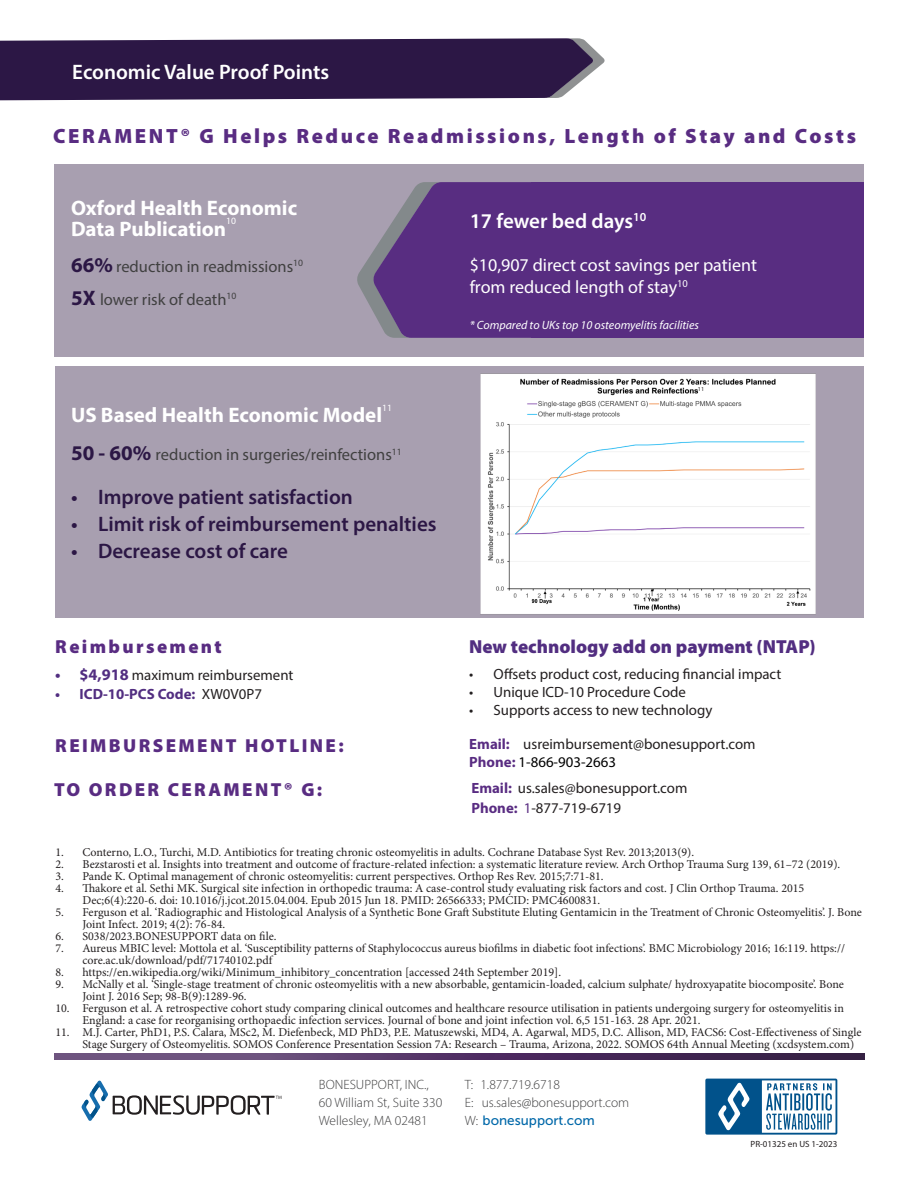
<style>
.page{position:relative;width:918px;height:1188px;background:#fff}
.page>*{position:absolute;margin:0;border:0;box-sizing:border-box;transform-origin:0 0}
.t1{font:600 21px "Myriad Pro";color:#2c1745}
.t2{font:700 21px "Myriad Pro";color:#fff}
.t3{font:600 21px "Myriad Pro";color:#fff}
.t4{font:900 20.7px "Myriad Pro";letter-spacing:.125em;color:#592c82}
.t5{font:900 18.9px "Myriad Pro";letter-spacing:.125em;color:#592c82}
.t6{font:900 18.9px "Myriad Pro";color:#522e81}
.t7{font:18px/21.6px "Myriad Pro";color:#fff}
.t8{font:16.5px "Myriad Pro";color:#404040}
.t9{font:14.85px "Myriad Pro";color:#231f20}
.t10{font:700 14.85px "Myriad Pro";color:#522e81}
.t11{font:14.85px "Myriad Pro";color:#000}
.Paragraph_Style_1{font:300 13.5px "Myriad Pro";color:#3e3e3f}
.Paragraph_Style_1-2{font:13.5px "Museo Sans 500";color:#0068a9}
.t12{font:12px/12px "Minion Pro";color:#231f20}
.t13{font:italic 12px "Myriad Pro";color:#fff}
.t14{font:9.6px "Myriad Pro";color:#fff}
.Paragraph_Style_1-3{font:9px "Myriad Pro";color:#231f20}
.t15{font:6px "Myriad Pro";color:#231f20}
.s1{font-weight:700;font-size:21px;color:#2c1745}
.s2{font-weight:700;font-size:16.2px;color:#522e81}
.s3{font-weight:400;color:#231f20}
.s4{font-weight:700;color:#592c82}
.s5{color:#592c82}
.s6{font-family:"Myriad Pro";font-weight:300;color:#3e3e3f}
</style>
<div class="page">
<div style="left:55px;top:367px;width:809px;height:251px;background:#a89fb0"></div>
<svg style="left:81px;top:1080px;width:201px;height:41px"></svg>
<svg style="left:705px;top:1079px;width:132px;height:56px"></svg>
<svg style="left:0;top:38px;width:605px;height:62px;background:#3c2852"></svg>
<div style="left:54px;top:165px;width:810px;height:192px;background:#a89fb0"></div>
<img style="left:480px;top:374px;width:335px;height:240px">
<img style="left:54px;top:1053px;width:810px;height:7px">
<div style="left:532px;top:182px;width:332px;height:156px;background:#582d81"></div>
<svg style="left:357px;top:182px;width:175px;height:156px;background:#674588"></svg>
<p class="t3" style="left:72px;top:58px;width:258px">Economic Value Proof Points</p>
<p class="t4" style="left:53px;top:122px;width:804px">CERAMENT® G Helps Reduce Readmissions, Length of Stay and Costs</p>
<p class="t2" style="left:71px;top:194px;width:228px">Oxford Health Economic</p>
<p class="t2" style="left:71px;top:215px;width:157px">Data Publication</p>
<p class="t14" style="left:226px;top:215px;width:11px">10</p>
<p class="t8" style="left:71px;top:256px;width:234px"><span class="s1">66%</span> reduction in readmissions<sup>10</sup></p>
<p class="t8" style="left:71px;top:289px;width:167px"><span class="s1">5X</span> lower risk of death<sup>10</sup></p>
<p class="t2" style="left:71px;top:401px;width:313px">US Based Health Economic Model</p>
<p class="t14" style="left:382px;top:401px;width:11px">11</p>
<p class="t8" style="left:71px;top:444px;width:332px"><span class="s1">50 - 60%</span> reduction in surgeries/reinfections<sup>11</sup></p>
<p class="t1" style="left:71px;top:483px;width:283px">• Improve patient satisfaction</p>
<p class="t1" style="left:71px;top:510px;width:367px">• Limit risk of reimbursement penalties</p>
<p class="t1" style="left:71px;top:537px;width:219px">• Decrease cost of care</p>
<p class="t3" style="left:470px;top:207px;width:178px">17 fewer bed days<sup>10</sup></p>
<p class="t7" style="left:470px;top:254px;width:289px">$10,907 direct cost savings per patient from reduced length of stay<sup>10</sup></p>
<p class="t13" style="left:470px;top:317px;width:231px">* Compared to UKs top 10 osteomyelitis facilities</p>
<p class="t15" style="left:698px;top:386px;width:8px">11</p>
<p class="t5" style="left:55px;top:634px;width:168px">Reimbursement</p>
<p class="t6" style="left:469px;top:634px;width:348px">New technology add on payment (NTAP)</p>
<p class="t9" style="left:55px;top:666px;width:240px"><span class="s2">• $4,918</span> maximum reimbursement</p>
<p class="t10" style="left:55px;top:684px;width:208px">• ICD-10-PCS Code: <span class="s3">XW0V0P7</span></p>
<p class="t9" style="left:469px;top:665px;width:314px">• Offsets product cost, reducing financial impact</p>
<p class="t9" style="left:469px;top:683px;width:218px">• Unique ICD-10 Procedure Code</p>
<p class="t9" style="left:469px;top:701px;width:245px">• Supports access to new technology</p>
<p class="t5" style="left:55px;top:733px;width:290px">REIMBURSEMENT HOTLINE:</p>
<p class="t9" style="left:469px;top:735px;width:288px"><span class="s4">Email:</span> usreimbursement@bonesupport.com</p>
<p class="t11" style="left:469px;top:753px;width:148px"><span class="s4">Phone:</span> 1-866-903-2663</p>
<p class="t5" style="left:54px;top:777px;width:270px">TO ORDER CERAMENT® G:</p>
<p class="t9" style="left:471px;top:779px;width:217px"><span class="s4">Email:</span> us.sales@bonesupport.com</p>
<p class="t9" style="left:471px;top:799px;width:151px"><span class="s4">Phone:</span> <span class="s5">1</span>-877-719-6719</p>
<p class="t12" style="left:55px;top:846px;width:640px">1. Conterno, L.O., Turchi, M.D. Antibiotics for treating chronic osteomyelitis in adults. Cochrane Database Syst Rev. 2013;2013(9).</p>
<p class="t12" style="left:55px;top:858px;width:786px">2. Bezstarosti et al. Insights into treatment and outcome of fracture-related infection: a systematic literature review. Arch Orthop Trauma Surg 139, 61–72 (2019).</p>
<p class="t12" style="left:55px;top:870px;width:550px">3. Pande K. Optimal management of chronic osteomyelitis: current perspectives. Orthop Res Rev. 2015;7:71-81.</p>
<p class="t12" style="left:82px;top:882px;width:723px;text-indent:-27px">4. Thakore et al. Sethi MK. Surgical site infection in orthopedic trauma: A case-control study evaluating risk factors and cost. J Clin Orthop Trauma. 2015<br>Dec;6(4):220-6. doi: 10.1016/j.jcot.2015.04.004. Epub 2015 Jun 18. PMID: 26566333; PMCID: PMC4600831.</p>
<p class="t12" style="left:82px;top:906px;width:781px;text-indent:-27px">5. Ferguson et al. ‘Radiographic and Histological Analysis of a Synthetic Bone Graft Substitute Eluting Gentamicin in the Treatment of Chronic Osteomyelitis’. J. Bone<br>Joint Infect. 2019; 4(2): 76-84.</p>
<p class="t12" style="left:55px;top:930px;width:223px">6. S038/2023.BONESUPPORT data on file.</p>
<p class="t12" style="left:82px;top:942px;width:764px;text-indent:-27px">7. Aureus MBIC level: Mottola et al. ‘Susceptibility patterns of Staphylococcus aureus biofilms in diabetic foot infections’. BMC Microbiology 2016; 16:119. https:// core.ac.uk/download/pdf/71740102.pdf</p>
<p class="t12" style="left:55px;top:966px;width:507px">8. https://en.wikipedia.org/wiki/Minimum_inhibitory_concentration [accessed 24th September 2019].</p>
<p class="t12" style="left:82px;top:978px;width:763px;text-indent:-27px">9. McNally et al. ‘Single-stage treatment of chronic osteomyelitis with a new absorbable, gentamicin-loaded, calcium sulphate/ hydroxyapatite biocomposite’. Bone<br>Joint J. 2016 Sep; 98-B(9):1289-96.</p>
<p class="t12" style="left:82px;top:1002px;width:763px;text-indent:-27px">10. Ferguson et al. A retrospective cohort study comparing clinical outcomes and healthcare resource utilisation in patients undergoing surgery for osteomyelitis in<br>England: a case for reorganising orthopaedic infection services. Journal of bone and joint infection vol. 6,5 151-163. 28 Apr. 2021.</p>
<p class="t12" style="left:82px;top:1026px;width:781px;text-indent:-27px">11. M.J. Carter, PhD1, P.S. Calara, MSc2, M. Diefenbeck, MD PhD3, P.E. Matuszewski, MD4, A. Agarwal, MD5, D.C. Allison, MD, FACS6: Cost-Effectiveness of Single<br>Stage Surgery of Osteomyelitis. SOMOS Conference Presentation Session 7A: Research – Trauma, Arizona, 2022. SOMOS 64th Annual Meeting (xcdsystem.com)</p>
<p class="Paragraph_Style_1" style="left:319px;top:1076px;width:111px">BONESUPPORT, INC.,</p>
<p class="Paragraph_Style_1" style="left:319px;top:1094px;width:125px">60 William St, Suite 330</p>
<p class="Paragraph_Style_1" style="left:319px;top:1112px;width:110px">Wellesley, MA 02481</p>
<p class="Paragraph_Style_1" style="left:465px;top:1076px;width:97px">T: 1.877.719.6718</p>
<p class="Paragraph_Style_1" style="left:465px;top:1094px;width:166px">E: us.sales@bonesupport.com</p>
<p class="Paragraph_Style_1-2" style="left:465px;top:1113px;width:132px"><span class="s6">W:</span> bonesupport.com</p>
<p class="Paragraph_Style_1-3" style="left:751px;top:1139px;width:88px">PR-01325 en US 1-2023</p>
</div>
